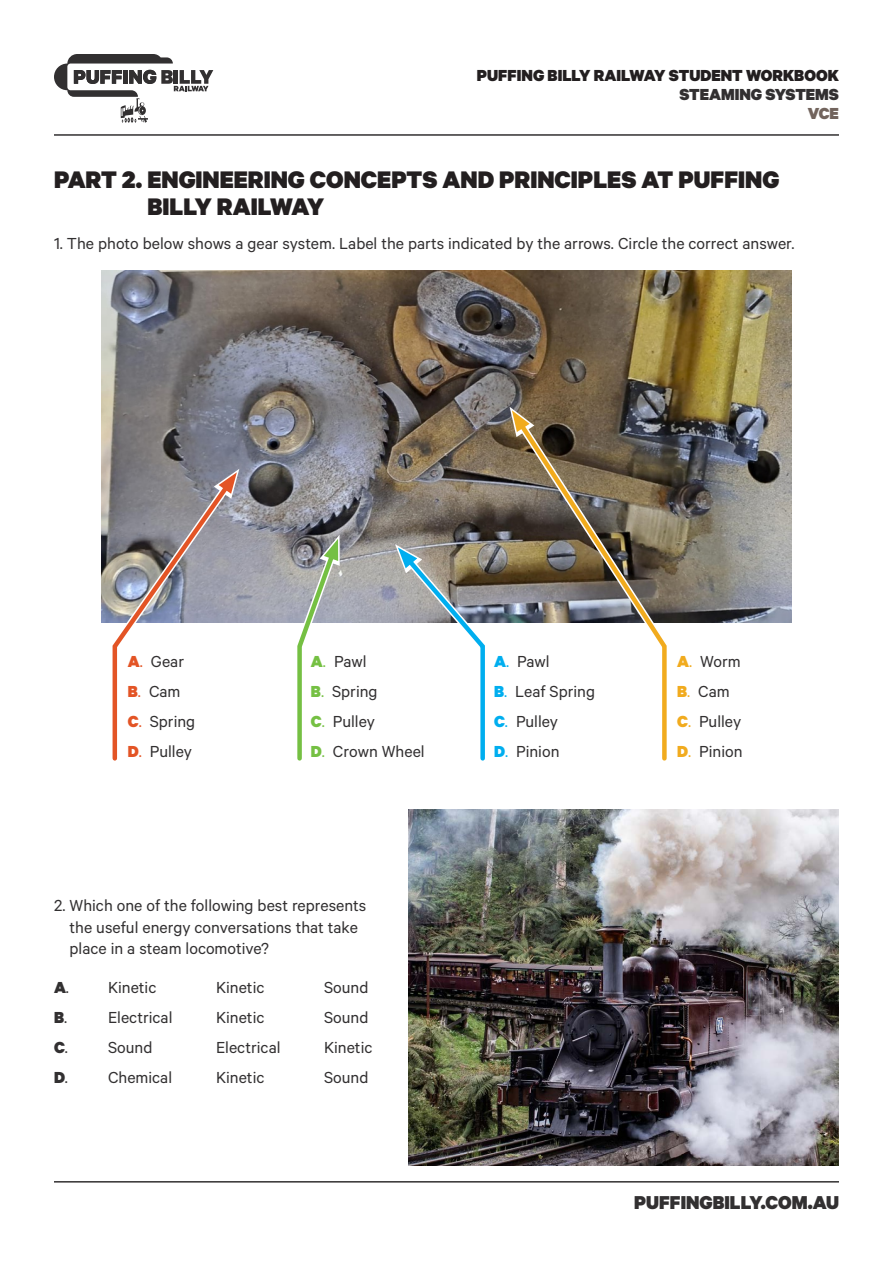
<style>
.page{position:relative;width:893px;height:1263px;background:#fff}
.page>*{position:absolute;margin:0;border:0;box-sizing:border-box;transform-origin:0 0}
.t1{font:900 27px/27px "Calibre";color:#231f20}
.t2{font:900 21px "Calibre";color:#323031}
.t3{font:18px/30.2px "Calibre";color:#323031}
.t4{font:900 18px "Calibre";color:#231f20}
.t5{font:900 18px "Calibre";color:#323031}
.t6{font:900 18px "Calibre";color:#72645d}
.s1{font-weight:900;color:#e35425}
.s2{color:#e35425}
.s3{font-weight:900;color:#75c043}
.s4{color:#75c043}
.s5{font-weight:900;color:#00aeef}
.s6{color:#00aeef}
.s7{font-weight:900;color:#f1ab1e}
.s8{color:#f1ab1e}
.s9{font-weight:900}
</style>
<div class="page">
<img style="left:101px;top:270px;width:691px;height:352px">
<svg style="left:508px;top:411px;width:164px;height:212px"></svg>
<hr style="left:54px;top:134px;width:785px;height:2px;background:#323031">
<svg style="left:54px;top:54px;width:159px;height:69px"></svg>
<hr style="left:54px;top:1181px;width:785px;height:1px;background:#323031">
<svg style="left:107px;top:469px;width:133px;height:292px"></svg>
<svg style="left:292px;top:535px;width:51px;height:226px"></svg>
<svg style="left:395px;top:544px;width:95px;height:217px"></svg>
<svg style="left:513px;top:415px;width:156px;height:346px"></svg>
<svg style="left:510px;top:407px;width:24px;height:30px"></svg>
<img style="left:408px;top:810px;width:431px;height:355px">
<p class="t4" style="left:477px;top:64px;width:364px">PUFFING BILLY RAILWAY STUDENT WORKBOOK</p>
<p class="t5" style="left:679px;top:83px;width:161px">STEAMING SYSTEMS</p>
<p class="t6" style="left:808px;top:102px;width:33px">VCE</p>
<h1 class="t1" style="left:147px;top:165px;width:633px;text-indent:-93px">PART 2. ENGINEERING CONCEPTS AND PRINCIPLES AT PUFFING<br>BILLY RAILWAY</h1>
<p class="t3" style="left:54px;top:228px;width:742px">1. The photo below shows a gear system. Label the parts indicated by the arrows. Circle the correct answer.</p>
<p class="t3" style="left:128px;top:645px;width:69px"><span class="s1">A</span><span class="s2">.</span> Gear<br><span class="s1">B</span><span class="s2">.</span> Cam<br><span class="s1">C</span><span class="s2">.</span> Spring<br><span class="s1">D</span><span class="s2">.</span> Pulley</p>
<p class="t3" style="left:311px;top:645px;width:115px"><span class="s3">A</span><span class="s4">.</span> Pawl<br><span class="s3">B</span><span class="s4">.</span> Spring<br><span class="s3">C</span><span class="s4">.</span> Pulley<br><span class="s3">D</span><span class="s4">.</span> Crown Wheel</p>
<p class="t3" style="left:494px;top:645px;width:103px"><span class="s5">A</span><span class="s6">.</span> Pawl<br><span class="s5">B</span><span class="s6">.</span> Leaf Spring<br><span class="s5">C</span><span class="s6">.</span> Pulley<br><span class="s5">D</span><span class="s6">.</span> Pinion</p>
<p class="t3" style="left:677px;top:645px;width:67px"><span class="s7">A</span><span class="s8">.</span> Worm<br><span class="s7">B</span><span class="s8">.</span> Cam<br><span class="s7">C</span><span class="s8">.</span> Pulley<br><span class="s7">D</span><span class="s8">.</span> Pinion</p>
<p class="t3" style="left:70px;top:894px;width:298px;line-height:21.6px;text-indent:-16px">2. Which one of the following best represents the useful energy conversations that take place in a steam locomotive?</p>
<p class="t3" style="left:54px;top:971px;width:104px"><span class="s9">A</span>. Kinetic</p>
<p class="t3" style="left:216px;top:971px;width:50px">Kinetic</p>
<p class="t3" style="left:324px;top:971px;width:46px">Sound</p>
<p class="t3" style="left:54px;top:1002px;width:120px"><span class="s9">B</span>. Electrical</p>
<p class="t3" style="left:216px;top:1002px;width:50px">Kinetic</p>
<p class="t3" style="left:324px;top:1002px;width:46px">Sound</p>
<p class="t3" style="left:54px;top:1032px;width:100px"><span class="s9">C</span>. Sound</p>
<p class="t3" style="left:216px;top:1032px;width:66px">Electrical</p>
<p class="t3" style="left:324px;top:1032px;width:50px">Kinetic</p>
<p class="t3" style="left:54px;top:1062px;width:120px"><span class="s9">D</span>. Chemical</p>
<p class="t3" style="left:216px;top:1062px;width:50px">Kinetic</p>
<p class="t3" style="left:324px;top:1062px;width:46px">Sound</p>
<p class="t2" style="left:634px;top:1189px;width:206px">PUFFINGBILLY.COM.AU</p>
</div>
